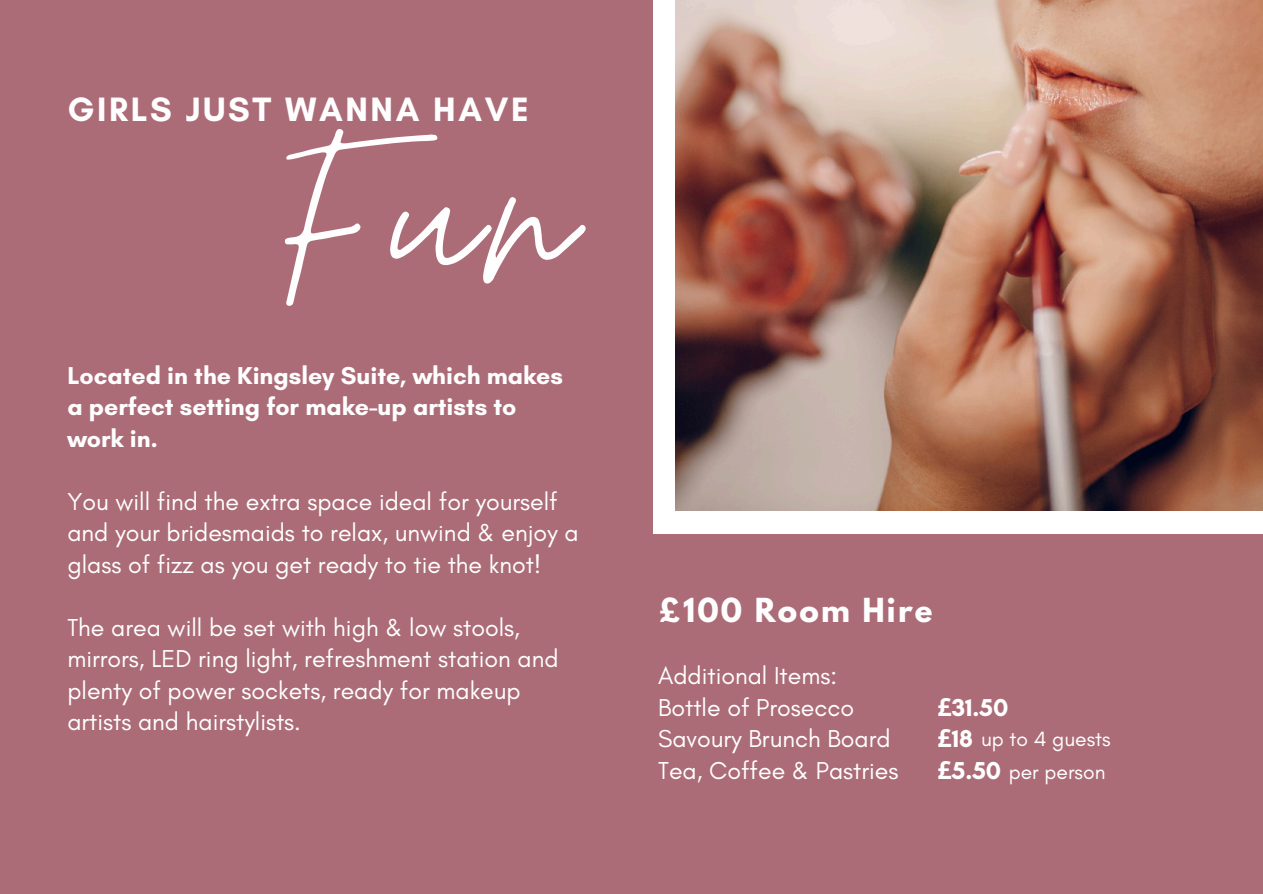
<style>
.page{position:relative;width:1263px;height:894px;background:#fff}
.page>*{position:absolute;margin:0;border:0;box-sizing:border-box;transform-origin:0 0}
.t1{font:275.1px "Moon Time";color:#fefefe}
.t2{font:700 34.5px "Glacial Indifference";letter-spacing:.075em;color:#fefefe}
.t3{font:700 29.25px "League Spartan";letter-spacing:.075em;color:#fefefe}
.t4{font:24.9px/31.5px "Glacial Indifference";color:#fff}
.t5{font:700 24.9px/31.5px "Glacial Indifference";color:#fff}
.t6{font:21.15px "Glacial Indifference";color:#fff}
.s1{font-family:"Noto Sans"}
</style>
<div class="page">
<div style="left:0;top:0;width:1263px;height:893px;background:#ab6c77"></div>
<div style="left:653px;top:0;width:610px;height:533px;background:#fff"></div>
<img style="left:676px;top:0;width:587px;height:511px">
<h2 class="t2" style="left:68px;top:88px;width:463px">GIRLS JUST WANNA HAVE</h2>
<h1 class="t1" style="left:285px;top:52px;width:288px">Fun</h1>
<h4 class="t5" style="left:67px;top:359px;width:497px">Located in the Kingsley Suite, which makes a perfect setting for make-up artists to work in.</h4>
<h5 class="t4" style="left:67px;top:485px;width:513px">You will find the extra space ideal for yourself and your bridesmaids to relax, unwind &amp; enjoy a glass of fizz as you get ready to tie the knot!</h5>
<h5 class="t4" style="left:67px;top:611px;width:493px">The area will be set with high &amp; low stools, mirrors, LED ring light, refreshment station and plenty of power sockets, ready for makeup artists and hairstylists.</h5>
<h3 class="t3" style="left:659px;top:595px;width:275px">£100 Room Hire</h3>
<h5 class="t4" style="left:658px;top:659px;width:242px">Additional Items:<br>Bottle of Prosecco<br>Savoury Brunch Board<br>Tea, Coffee &amp; Pastries</h5>
<h4 class="t5" style="left:937px;top:691px;width:72px"><span class="s1">£</span>31.50 <span class="s1">£</span>18 <span class="s1">£</span>5.50</h4>
<p class="t6" style="left:981px;top:726px;width:131px">up to 4 guests</p>
<p class="t6" style="left:1009px;top:759px;width:98px">per person</p>
</div>
